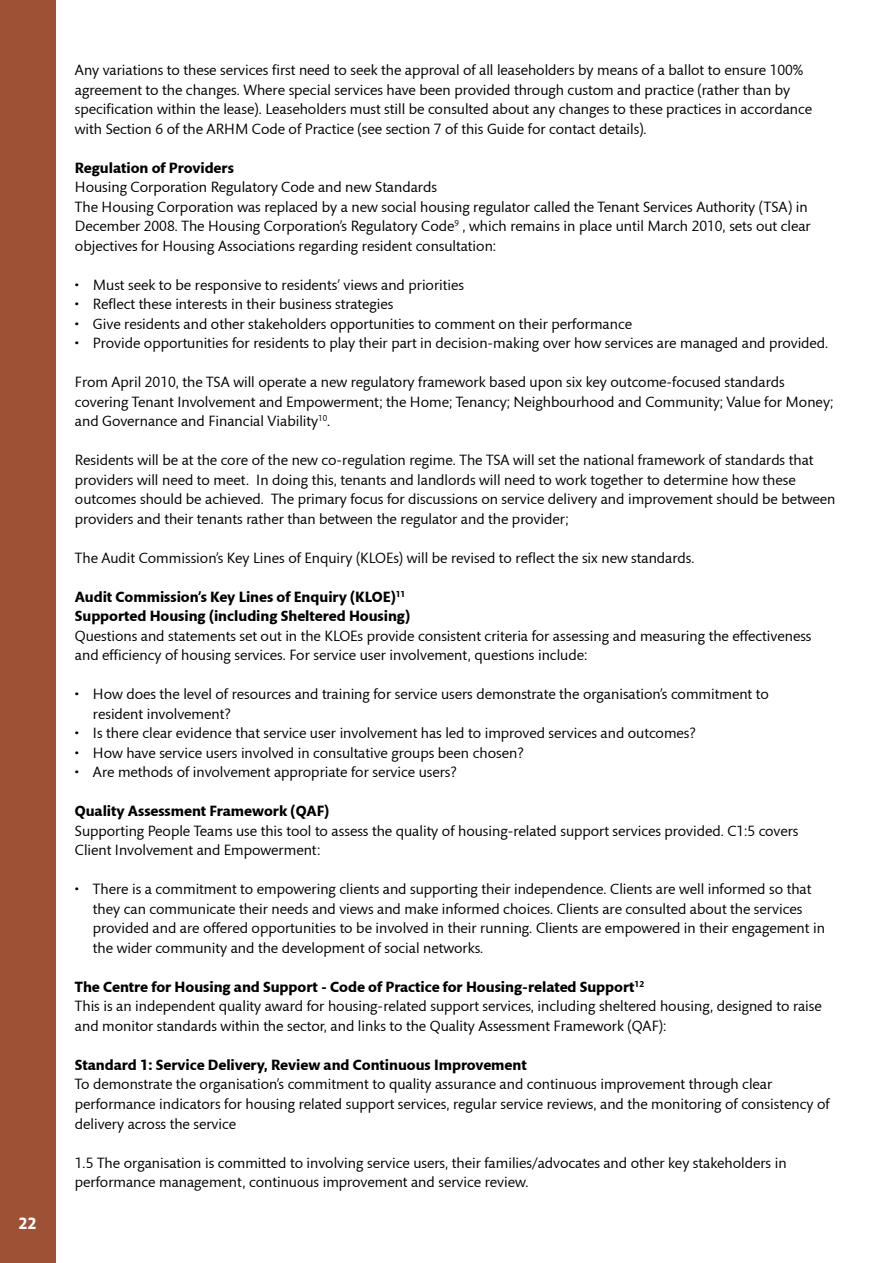
<style>
.page{position:relative;width:893px;height:1263px;background:#fff}
.page>*{position:absolute;margin:0;border:0;box-sizing:border-box;transform-origin:0 0}
.t1{font:15px/19.5px "Mundo Sans";color:#000}
.t2{font:700 15px/19.5px "Mundo Sans";color:#000}
.t3{font:15px "Apex New PS Bold Proportional";color:#fff}
.s1{font-weight:700}
</style>
<div class="page">
<div style="left:0;top:0;width:55px;height:1263px;background:#9e5235"></div>
<p class="t3" style="left:19px;top:1215px;width:20px">22</p>
<p class="t1" style="left:75px;top:61px;width:739px">Any variations to these services first need to seek the approval of all leaseholders by means of a ballot to ensure 100% agreement to the changes. Where special services have been provided through custom and practice (rather than by specification within the lease). Leaseholders must still be consulted about any changes to these practices in accordance with Section 6 of the ARHM Code of Practice (see section 7 of this Guide for contact details).</p>
<p class="t2" style="left:75px;top:158px;width:160px">Regulation of Providers</p>
<p class="t1" style="left:75px;top:178px;width:737px">Housing Corporation Regulatory Code and new Standards<br>The Housing Corporation was replaced by a new social housing regulator called the Tenant Services Authority (TSA) in December 2008. The Housing Corporation’s Regulatory Code<sup>9</sup> , which remains in place until March 2010, sets out clear objectives for Housing Associations regarding resident consultation:</p>
<p class="t1" style="left:75px;top:275px;width:391px">• Must seek to be responsive to residents’ views and priorities</p>
<p class="t1" style="left:75px;top:295px;width:320px">• Reflect these interests in their business strategies</p>
<p class="t1" style="left:75px;top:314px;width:559px">• Give residents and other stakeholders opportunities to comment on their performance</p>
<p class="t1" style="left:75px;top:334px;width:755px">• Provide opportunities for residents to play their part in decision-making over how services are managed and provided.</p>
<p class="t1" style="left:75px;top:373px;width:760px">From April 2010, the TSA will operate a new regulatory framework based upon six key outcome-focused standards covering Tenant Involvement and Empowerment; the Home; Tenancy; Neighbourhood and Community; Value for Money; and Governance and Financial Viability<sup>10</sup>.</p>
<p class="t1" style="left:75px;top:451px;width:762px">Residents will be at the core of the new co-regulation regime. The TSA will set the national framework of standards that providers will need to meet. In doing this, tenants and landlords will need to work together to determine how these outcomes should be achieved. The primary focus for discussions on service delivery and improvement should be between providers and their tenants rather than between the regulator and the provider;</p>
<p class="t1" style="left:75px;top:548px;width:621px">The Audit Commission’s Key Lines of Enquiry (KLOEs) will be revised to reflect the six new standards.</p>
<p class="t2" style="left:75px;top:587px;width:337px">Audit Commission’s Key Lines of Enquiry (KLOE)<sup>11<br></sup>Supported Housing (including Sheltered Housing)</p>
<p class="t1" style="left:75px;top:626px;width:738px">Questions and statements set out in the KLOEs provide consistent criteria for assessing and measuring the effectiveness and efficiency of housing services. For service user involvement, questions include:</p>
<p class="t1" style="left:93px;top:685px;width:677px;text-indent:-18px">• How does the level of resources and training for service users demonstrate the organisation’s commitment to resident involvement?</p>
<p class="t1" style="left:75px;top:724px;width:622px">• Is there clear evidence that service user involvement has led to improved services and outcomes?</p>
<p class="t1" style="left:75px;top:743px;width:450px">• How have service users involved in consultative groups been chosen?</p>
<p class="t1" style="left:75px;top:763px;width:383px">• Are methods of involvement appropriate for service users?</p>
<p class="t2" style="left:75px;top:802px;width:256px">Quality Assessment Framework (QAF)</p>
<p class="t1" style="left:75px;top:821px;width:725px">Supporting People Teams use this tool to assess the quality of housing-related support services provided. C1:5 covers<br>Client Involvement and Empowerment:</p>
<p class="t1" style="left:93px;top:880px;width:733px;text-indent:-18px">• There is a commitment to empowering clients and supporting their independence. Clients are well informed so that they can communicate their needs and views and make informed choices. Clients are consulted about the services provided and are offered opportunities to be involved in their running. Clients are empowered in their engagement in the wider community and the development of social networks.</p>
<p class="t1" style="left:75px;top:977px;width:748px"><span class="s1">The Centre for Housing and Support - Code of Practice for Housing-related Support</span><sup>12<br></sup>This is an independent quality award for housing-related support services, including sheltered housing, designed to raise and monitor standards within the sector, and links to the Quality Assessment Framework (QAF):</p>
<p class="t2" style="left:75px;top:1055px;width:453px">Standard 1: Service Delivery, Review and Continuous Improvement</p>
<p class="t1" style="left:75px;top:1075px;width:756px">To demonstrate the organisation’s commitment to quality assurance and continuous improvement through clear performance indicators for housing related support services, regular service reviews, and the monitoring of consistency of delivery across the service</p>
<p class="t1" style="left:75px;top:1153px;width:713px">1.5 The organisation is committed to involving service users, their families/advocates and other key stakeholders in performance management, continuous improvement and service review.</p>
</div>
